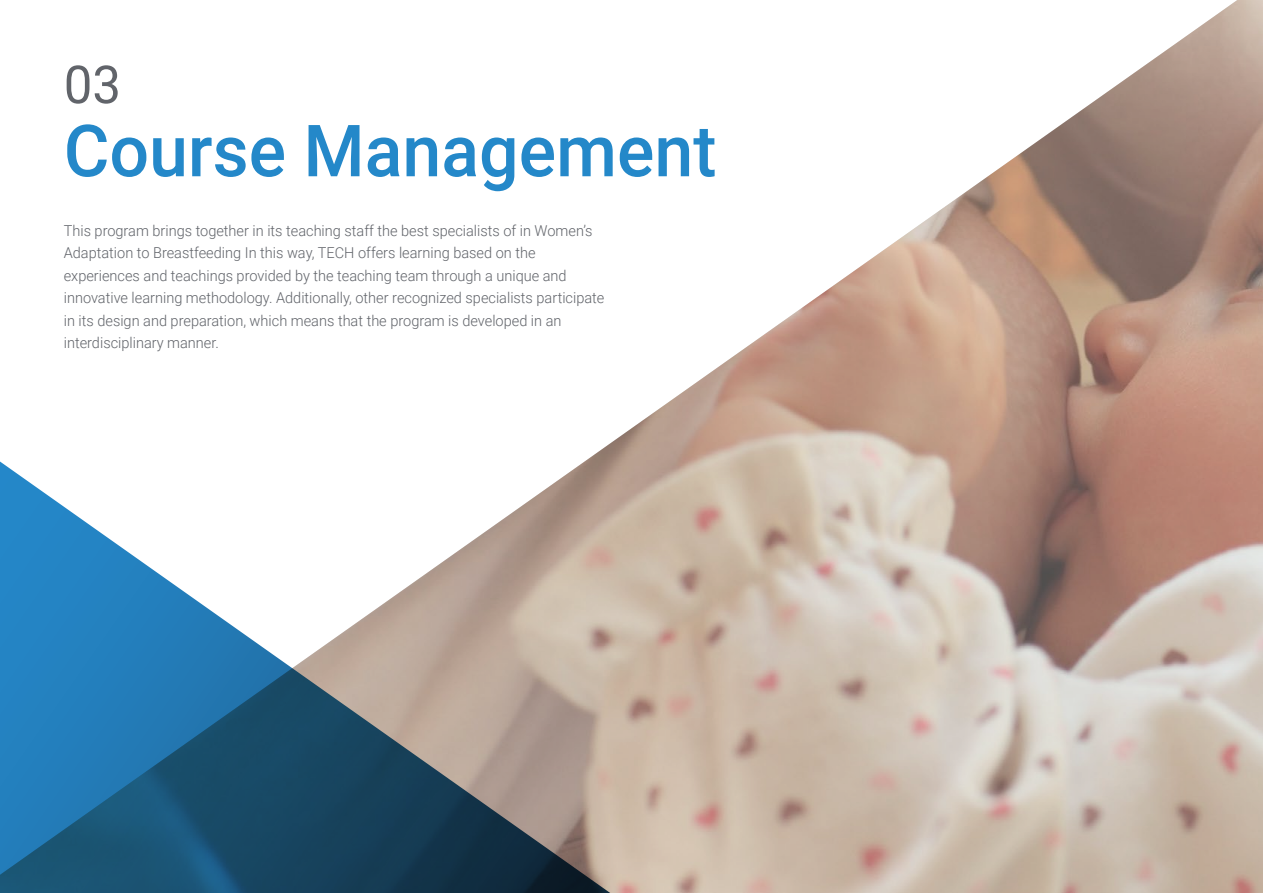
<style>
.page{position:relative;width:1263px;height:893px;background:#fff}
.page>*{position:absolute;margin:0;border:0;box-sizing:border-box;transform-origin:0 0}
.Portadilla{font:500 72px "Roboto";color:#2488c9}
.t1{font:52.5px "Roboto";color:#61646a}
.Texto_Plano{font:300 15px/22.5px "Roboto";color:#61646a}
</style>
<div class="page">
<img style="left:606px;top:0;width:657px;height:893px">
<svg style="left:0;top:446px;width:640px;height:447px"></svg>
<p class="t1" style="left:64px;top:48px;width:59px">03</p>
<p class="Portadilla" style="left:64px;top:100px;width:654px">Course Management</p>
<p class="Texto_Plano" style="left:64px;top:218px;width:542px">This program brings together in its teaching staff the best specialists of in Women’s Adaptation to Breastfeeding In this way, TECH offers learning based on the experiences and teachings provided by the teaching team through a unique and innovative learning methodology. Additionally, other recognized specialists participate in its design and preparation, which means that the program is developed in an interdisciplinary manner.</p>
</div>
